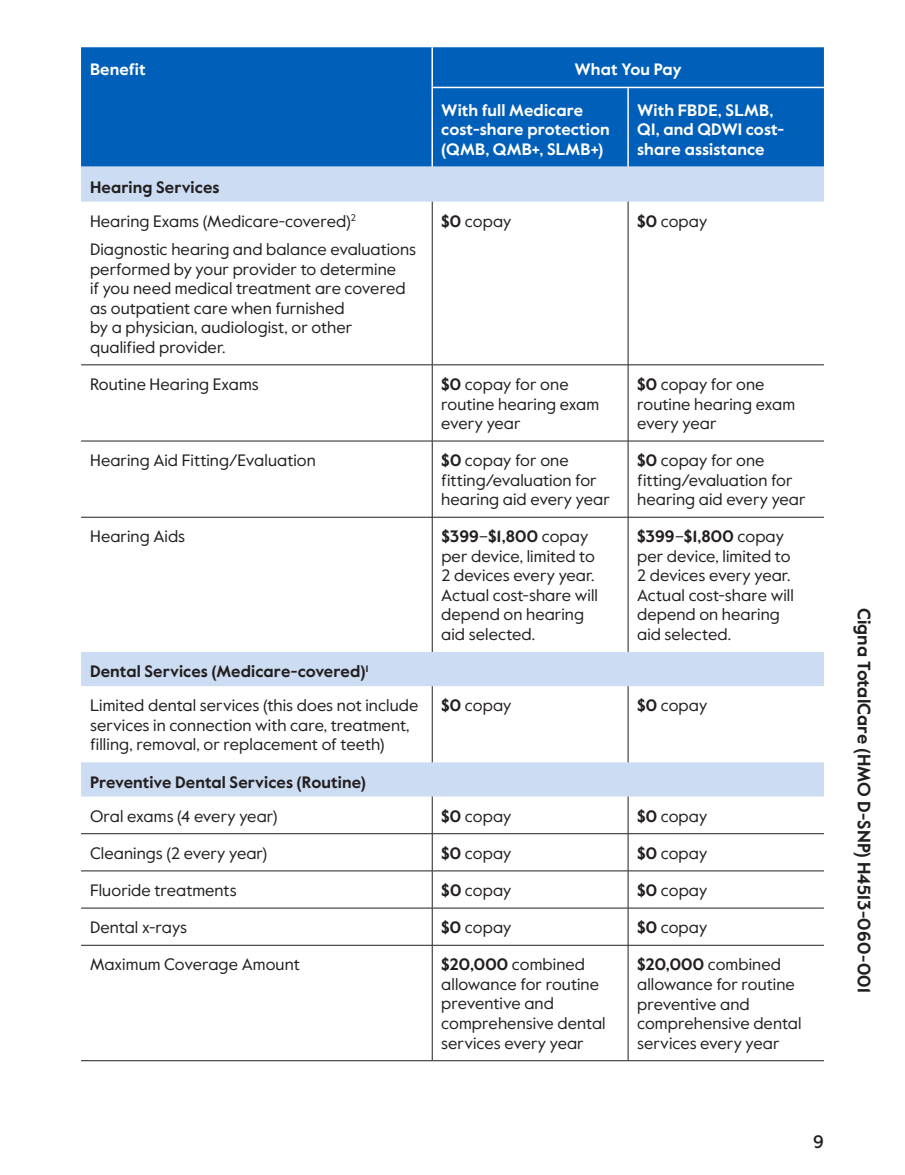
<style>
.page{position:relative;width:905px;height:1175px;background:#fff}
.page>*{position:absolute;margin:0;border:0;box-sizing:border-box;transform-origin:0 0}
.t1{font:700 18px "Value Sans Pro";letter-spacing:.005em;color:#231f20}
.t2{font:500 18px "Value Sans Pro";color:#231f20}
.t3{font:16.5px/19.5px "Value Sans Pro";letter-spacing:.005em;color:#231f20}
.t4{font:700 16.5px/19.5px "Value Sans Pro";letter-spacing:.005em;color:#fff}
.t5{font:700 16.5px "Value Sans Pro";letter-spacing:.005em;color:#231f20}
.s1{font-weight:700}
</style>
<div class="page">
<div style="left:81px;top:47px;width:743px;height:120px;background:#005fb9"></div>
<svg style="left:81px;top:167px;width:743px;height:629px"></svg>
<hr style="left:81px;top:364px;width:351px;height:1px;background:#231f20">
<hr style="left:432px;top:364px;width:196px;height:1px;background:#231f20">
<hr style="left:628px;top:364px;width:196px;height:1px;background:#231f20">
<hr style="left:81px;top:441px;width:351px;height:1px;background:#231f20">
<hr style="left:432px;top:441px;width:196px;height:1px;background:#231f20">
<hr style="left:628px;top:441px;width:196px;height:1px;background:#231f20">
<hr style="left:81px;top:517px;width:351px;height:1px;background:#231f20">
<hr style="left:432px;top:517px;width:196px;height:1px;background:#231f20">
<hr style="left:628px;top:517px;width:196px;height:1px;background:#231f20">
<hr style="left:432px;top:202px;width:1px;height:162px;background:#231f20">
<hr style="left:432px;top:365px;width:1px;height:76px;background:#231f20">
<hr style="left:432px;top:441px;width:1px;height:76px;background:#231f20">
<hr style="left:432px;top:517px;width:1px;height:135px;background:#231f20">
<hr style="left:432px;top:686px;width:1px;height:76px;background:#231f20">
<hr style="left:627px;top:202px;width:1px;height:162px;background:#231f20">
<hr style="left:627px;top:365px;width:1px;height:76px;background:#231f20">
<hr style="left:627px;top:441px;width:1px;height:76px;background:#231f20">
<hr style="left:627px;top:517px;width:1px;height:135px;background:#231f20">
<hr style="left:627px;top:686px;width:1px;height:76px;background:#231f20">
<hr style="left:81px;top:1060px;width:351px;height:1px;background:#231f20">
<hr style="left:432px;top:1060px;width:196px;height:1px;background:#231f20">
<hr style="left:628px;top:1060px;width:196px;height:1px;background:#231f20">
<hr style="left:81px;top:833px;width:351px;height:1px;background:#231f20">
<hr style="left:81px;top:870px;width:351px;height:1px;background:#231f20">
<hr style="left:432px;top:870px;width:196px;height:1px;background:#231f20">
<hr style="left:628px;top:870px;width:196px;height:1px;background:#231f20">
<hr style="left:81px;top:907px;width:351px;height:1px;background:#231f20">
<hr style="left:432px;top:907px;width:196px;height:1px;background:#231f20">
<hr style="left:628px;top:907px;width:196px;height:1px;background:#231f20">
<hr style="left:81px;top:945px;width:351px;height:1px;background:#231f20">
<hr style="left:432px;top:945px;width:196px;height:1px;background:#231f20">
<hr style="left:628px;top:945px;width:196px;height:1px;background:#231f20">
<hr style="left:431px;top:47px;width:2px;height:40px;background:#fff">
<hr style="left:431px;top:87px;width:197px;height:1px;background:#fff">
<hr style="left:628px;top:87px;width:196px;height:1px;background:#fff">
<hr style="left:627px;top:88px;width:1px;height:79px;background:#fff">
<hr style="left:431px;top:88px;width:2px;height:79px;background:#fff">
<hr style="left:432px;top:834px;width:1px;height:36px;background:#231f20">
<hr style="left:432px;top:871px;width:1px;height:36px;background:#231f20">
<hr style="left:432px;top:908px;width:1px;height:37px;background:#231f20">
<hr style="left:432px;top:945px;width:1px;height:115px;background:#231f20">
<hr style="left:627px;top:834px;width:1px;height:36px;background:#231f20">
<hr style="left:627px;top:871px;width:1px;height:36px;background:#231f20">
<hr style="left:627px;top:908px;width:1px;height:37px;background:#231f20">
<hr style="left:627px;top:945px;width:1px;height:115px;background:#231f20">
<hr style="left:432px;top:796px;width:1px;height:37px;background:#231f20">
<hr style="left:432px;top:833px;width:196px;height:1px;background:#231f20">
<hr style="left:627px;top:796px;width:1px;height:37px;background:#231f20">
<hr style="left:628px;top:833px;width:196px;height:1px;background:#231f20">
<p class="t4" style="left:90px;top:61px;width:57px">Benefit</p>
<p class="t4" style="left:574px;top:61px;width:109px">What You Pay</p>
<p class="t4" style="left:441px;top:101px;width:170px">With full Medicare cost-share protection (QMB, QMB+, SLMB+)</p>
<p class="t4" style="left:637px;top:101px;width:149px">With FBDE, SLMB,<br>QI, and QDWI cost&shy;share assistance</p>
<p class="t3" style="left:90px;top:170px;width:267px;line-height:34.2px"><span class="s1">Hearing Services<br></span>Hearing Exams (Medicare-covered)<sup>2</sup></p>
<p class="t3" style="left:90px;top:240px;width:328px">Diagnostic hearing and balance evaluations performed by your provider to determine<br>if you need medical treatment are covered as outpatient care when furnished<br>by a physician, audiologist, or other qualified provider.</p>
<p class="t3" style="left:441px;top:212px;width:72px"><span class="s1">$0</span> copay</p>
<p class="t3" style="left:637px;top:212px;width:72px"><span class="s1">$0</span> copay</p>
<p class="t3" style="left:90px;top:375px;width:170px">Routine Hearing Exams</p>
<p class="t3" style="left:441px;top:375px;width:159px"><span class="s1">$0</span> copay for one routine hearing exam every year</p>
<p class="t3" style="left:637px;top:375px;width:159px"><span class="s1">$0</span> copay for one routine hearing exam every year</p>
<p class="t3" style="left:90px;top:451px;width:227px">Hearing Aid Fitting/Evaluation</p>
<p class="t3" style="left:441px;top:451px;width:170px"><span class="s1">$0</span> copay for one fitting/evaluation for hearing aid every year</p>
<p class="t3" style="left:637px;top:451px;width:170px"><span class="s1">$0</span> copay for one fitting/evaluation for hearing aid every year</p>
<p class="t3" style="left:90px;top:527px;width:97px">Hearing Aids</p>
<p class="t3" style="left:441px;top:527px;width:158px"><span class="s1">$399</span>–<span class="s1">$1,800</span> copay per device, limited to<br>2 devices every year.<br>Actual cost-share will depend on hearing aid selected.</p>
<p class="t3" style="left:637px;top:527px;width:158px"><span class="s1">$399</span>–<span class="s1">$1,800</span> copay per device, limited to<br>2 devices every year.<br>Actual cost-share will depend on hearing aid selected.</p>
<p class="t3" style="left:90px;top:654px;width:330px;line-height:34.2px"><span class="s1">Dental Services (Medicare-covered)</span><sup>1<br></sup>Limited dental services (this does not include</p>
<p class="t3" style="left:90px;top:715px;width:321px">services in connection with care, treatment, filling, removal, or replacement of teeth)</p>
<p class="t3" style="left:441px;top:696px;width:72px"><span class="s1">$0</span> copay</p>
<p class="t3" style="left:637px;top:696px;width:72px"><span class="s1">$0</span> copay</p>
<p class="t5" style="left:90px;top:771px;width:277px">Preventive Dental Services (Routine)</p>
<p class="t3" style="left:90px;top:806px;width:189px">Oral exams (4 every year)</p>
<p class="t3" style="left:441px;top:806px;width:72px"><span class="s1">$0</span> copay</p>
<p class="t3" style="left:637px;top:806px;width:72px"><span class="s1">$0</span> copay</p>
<p class="t3" style="left:90px;top:843px;width:179px">Cleanings (2 every year)</p>
<p class="t3" style="left:441px;top:843px;width:72px"><span class="s1">$0</span> copay</p>
<p class="t3" style="left:637px;top:843px;width:72px"><span class="s1">$0</span> copay</p>
<p class="t3" style="left:90px;top:881px;width:148px">Fluoride treatments</p>
<p class="t3" style="left:441px;top:881px;width:72px"><span class="s1">$0</span> copay</p>
<p class="t3" style="left:637px;top:881px;width:72px"><span class="s1">$0</span> copay</p>
<p class="t3" style="left:90px;top:918px;width:99px">Dental x-rays</p>
<p class="t3" style="left:441px;top:918px;width:72px"><span class="s1">$0</span> copay</p>
<p class="t3" style="left:637px;top:918px;width:72px"><span class="s1">$0</span> copay</p>
<p class="t3" style="left:90px;top:955px;width:211px">Maximum Coverage Amount</p>
<p class="t3" style="left:441px;top:955px;width:166px"><span class="s1">$20,000</span> combined allowance for routine preventive and comprehensive dental services every year</p>
<p class="t3" style="left:637px;top:955px;width:166px"><span class="s1">$20,000</span> combined allowance for routine preventive and comprehensive dental services every year</p>
<p class="t1" style="left:874px;top:608px;width:386px;rotate:90deg">Cigna TotalCare (HMO D-SNP) H4513-060-001</p>
<p class="t2" style="left:813px;top:1130px;width:12px">9</p>
</div>
